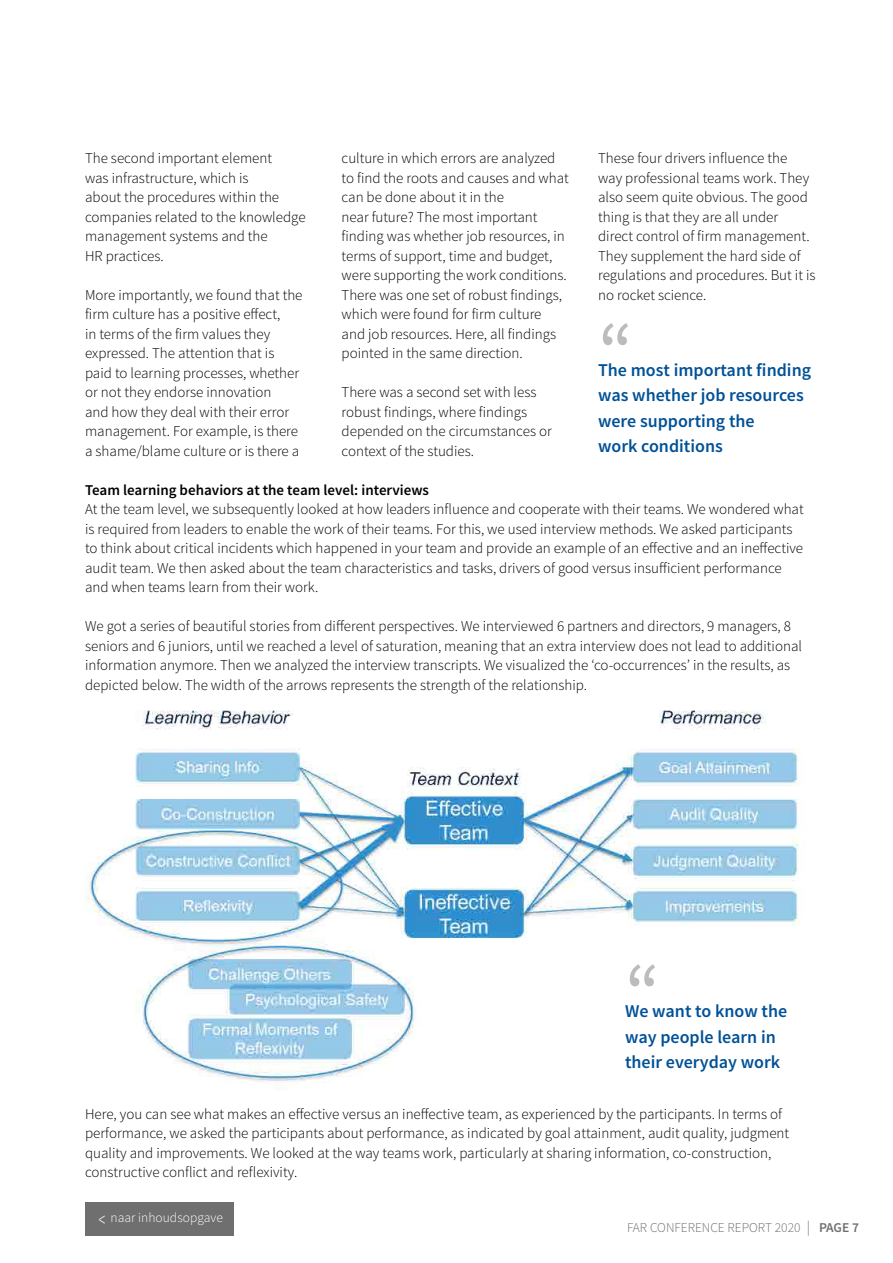
<style>
.page{position:relative;width:893px;height:1263px;background:#fff}
.page>*{position:absolute;margin:0;border:0;box-sizing:border-box;transform-origin:0 0}
.t1{font:82.5px "Source Sans Pro";color:#bcbcbc}
.t2{font:600 18px/25.5px "Source Sans Pro";color:#005197}
.t3{font:300 15px/19.5px "Source Sans Pro";color:#000}
.t4{font:600 15px "Source Sans Pro";color:#000}
.t5{font:300 13.5px "Source Sans Pro";color:#706f6f}
.t6{font:300 13.5px "Source Sans Pro";color:#fff}
.s1{font-size:22.35px}
.s2{font-size:15px}
.s3{font-weight:600}
</style>
<div class="page">
<div style="left:85px;top:1202px;width:149px;height:34px;background:#706f6f"></div>
<img style="left:85px;top:710px;width:715px;height:376px">
<div style="left:762px;top:1080px;width:46px;height:58px;background:#fff"></div>
<div style="left:625px;top:930px;width:224px;height:150px;background:#fff"></div>
<p class="t3" style="left:85px;top:148px;width:222px">The second important element<br>was infrastructure, which is<br>about the procedures within the companies related to the knowledge management systems and the<br>HR practices.</p>
<p class="t3" style="left:85px;top:285px;width:219px">More importantly, we found that the firm culture has a positive effect,<br>in terms of the firm values they expressed. The attention that is paid to learning processes, whether or not they endorse innovation<br>and how they deal with their error management. For example, is there a shame/blame culture or is there a</p>
<p class="t3" style="left:342px;top:148px;width:229px">culture in which errors are analyzed to find the roots and causes and what can be done about it in the<br>near future? The most important finding was whether job resources, in terms of support, time and budget, were supporting the work conditions.<br>There was one set of robust findings, which were found for firm culture and job resources. Here, all findings pointed in the same direction.</p>
<p class="t3" style="left:342px;top:382px;width:212px">There was a second set with less robust findings, where findings depended on the circumstances or context of the studies.</p>
<p class="t3" style="left:598px;top:148px;width:219px">These four drivers influence the<br>way professional teams work. They also seem quite obvious. The good thing is that they are all under direct control of firm management.<br>They supplement the hard side of regulations and procedures. But it is no rocket science.</p>
<h1 class="t1" style="left:598px;top:302px;width:37px">“</h1>
<p class="t2" style="left:598px;top:358px;width:214px">The most important finding was whether job resources were supporting the<br>work conditions</p>
<p class="t4" style="left:85px;top:480px;width:346px">Team learning behaviors at the team level: interviews</p>
<p class="t3" style="left:85px;top:499px;width:720px">At the team level, we subsequently looked at how leaders influence and cooperate with their teams. We wondered what is required from leaders to enable the work of their teams. For this, we used interview methods. We asked participants to think about critical incidents which happened in your team and provide an example of an effective and an ineffective audit team. We then asked about the team characteristics and tasks, drivers of good versus insufficient performance and when teams learn from their work.</p>
<p class="t3" style="left:85px;top:616px;width:718px">We got a series of beautiful stories from different perspectives. We interviewed 6 partners and directors, 9 managers, 8 seniors and 6 juniors, until we reached a level of saturation, meaning that an extra interview does not lead to additional information anymore. Then we analyzed the interview transcripts. We visualized the ‘co-occurrences’ in the results, as depicted below. The width of the arrows represents the strength of the relationship.</p>
<h1 class="t1" style="left:625px;top:943px;width:37px">“</h1>
<p class="t2" style="left:625px;top:999px;width:164px">We want to know the way people learn in their everyday work</p>
<p class="t3" style="left:85px;top:1104px;width:706px">Here, you can see what makes an effective versus an ineffective team, as experienced by the participants. In terms of performance, we asked the participants about performance, as indicated by goal attainment, audit quality, judgment quality and improvements. We looked at the way teams work, particularly at sharing information, co-construction, constructive conflict and reflexivity.</p>
<p class="t6" style="left:99px;top:1209px;width:126px"><span class="s1">&lt;</span> naar inhoudsopgave</p>
<p class="t5" style="left:627px;top:1219px;width:233px">FAR CONFERENCE REPORT 2020 <span class="s2">|</span> <span class="s3">PAGE 7</span></p>
</div>
